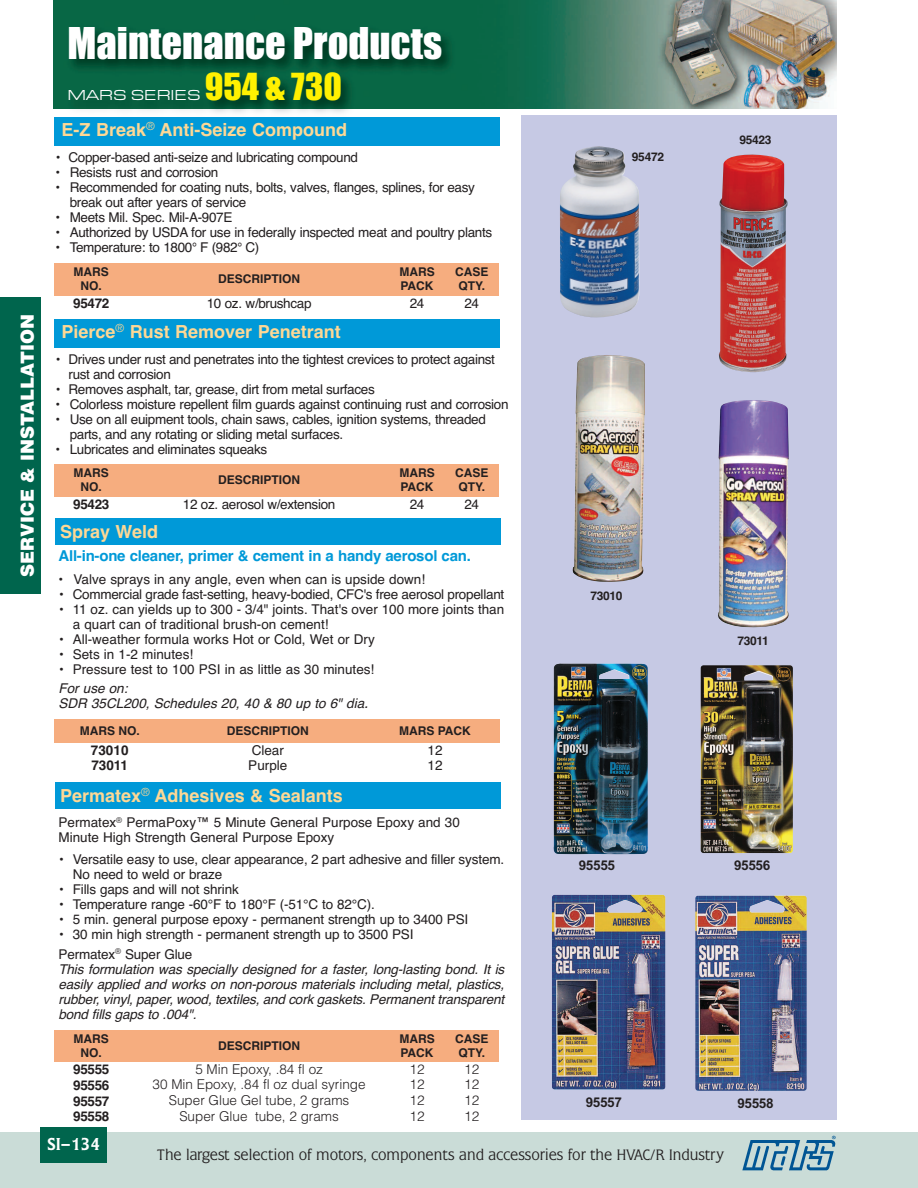
<style>
.page{position:relative;width:918px;height:1188px;background:#fff}
.page>*{position:absolute;margin:0;border:0;box-sizing:border-box;transform-origin:0 0}
.t1{font:40.5px "Impact";color:#fff}
.t2{font:34.5px "Impact";color:#fff101}
.t3{font:700 18px "Helvetica";color:#fed895}
.t4{font:900 18px "Helvetica";color:#fff}
.t5{font:18px "Flare Gothic Regular DTC";color:#fff}
.t6{font:15.75px "Flare Gothic Light DTC";color:#231f20}
.t7{font:700 15px "Helvetica";letter-spacing:-.015em;color:#0099d8}
.t8{font:15px "Eurostile Extended Roman DTC";color:#fff}
.t9{font:13.5px/15px "Helvetica";letter-spacing:-.025em;color:#231f20}
.t10{font:13.5px/15px "Helvetica";color:#231f20}
.t11{font:italic 13.5px/15px "Helvetica";letter-spacing:-.01em;color:#231f20}
.t12{font:300 13.5px "Helvetica";color:#231f20}
.t13{font:700 13.5px "Helvetica";letter-spacing:-.025em;color:#231f20}
.t14{font:700 13.5px "Arial";letter-spacing:-.025em;color:#231f20}
.t15{font:700 12px/13.5px "Helvetica";color:#231f20}
.s1{font-size:15px}
</style>
<div class="page">
<img style="left:54px;top:0;width:783px;height:108px">
<div style="left:0;top:297px;width:41px;height:297px;background:#00654d"></div>
<img style="left:58px;top:16px;width:779px;height:97px">
<div style="left:0;top:1132px;width:918px;height:56px;background:#cadcd7"></div>
<div style="left:41px;top:1127px;width:66px;height:36px;background:#00654d"></div>
<svg style="left:742px;top:1136px;width:94px;height:34px"></svg>
<div style="left:521px;top:115px;width:316px;height:1005px;background:#c6c9e4"></div>
<img style="left:560px;top:146px;width:80px;height:172px">
<img style="left:719px;top:154px;width:69px;height:218px">
<div style="left:54px;top:263px;width:75px;height:33px;background:#f6ad7f"></div>
<div style="left:129px;top:263px;width:261px;height:33px;background:#f6ad7f"></div>
<div style="left:390px;top:263px;width:54px;height:33px;background:#f6ad7f"></div>
<div style="left:444px;top:263px;width:55px;height:33px;background:#f6ad7f"></div>
<div style="left:54px;top:117px;width:446px;height:29px;background:#0099d8"></div>
<div style="left:54px;top:464px;width:75px;height:33px;background:#f6ad7f"></div>
<div style="left:129px;top:464px;width:261px;height:33px;background:#f6ad7f"></div>
<div style="left:390px;top:464px;width:54px;height:33px;background:#f6ad7f"></div>
<div style="left:444px;top:464px;width:55px;height:33px;background:#f6ad7f"></div>
<div style="left:54px;top:319px;width:446px;height:29px;background:#0099d8"></div>
<img style="left:572px;top:355px;width:73px;height:227px">
<div style="left:55px;top:518px;width:446px;height:27px;background:#0099d8"></div>
<div style="left:54px;top:720px;width:112px;height:23px;background:#f6ad7f"></div>
<div style="left:166px;top:720px;width:204px;height:23px;background:#f6ad7f"></div>
<div style="left:370px;top:720px;width:130px;height:23px;background:#f6ad7f"></div>
<img style="left:718px;top:400px;width:71px;height:228px">
<img style="left:552px;top:895px;width:113px;height:195px">
<img style="left:695px;top:896px;width:112px;height:195px">
<img style="left:701px;top:665px;width:92px;height:188px">
<img style="left:553px;top:663px;width:95px;height:191px">
<div style="left:55px;top:782px;width:446px;height:27px;background:#0099d8"></div>
<div style="left:54px;top:1030px;width:75px;height:32px;background:#f6ad7f"></div>
<div style="left:129px;top:1030px;width:261px;height:32px;background:#f6ad7f"></div>
<div style="left:390px;top:1030px;width:54px;height:32px;background:#f6ad7f"></div>
<div style="left:444px;top:1030px;width:55px;height:32px;background:#f6ad7f"></div>
<h3 class="t4" style="left:17px;top:577px;width:264px;rotate:-90deg">SERVICE &amp; INSTALLATION</h3>
<h1 class="t1" style="left:68px;top:21px;width:376px">Maintenance Products</h1>
<p class="t8" style="left:68px;top:86px;width:135px">MARS SERIES</p>
<h2 class="t2" style="left:205px;top:68px;width:139px">954 &amp; 730</h2>
<h3 class="t3" style="left:62px;top:119px;width:287px">E-Z Break<sup>®</sup> Anti-Seize Compound</h3>
<p class="t9" style="left:56px;top:150px;width:304px">• Copper-based anti-seize and lubricating compound</p>
<p class="t9" style="left:56px;top:165px;width:164px">• Resists rust and corrosion</p>
<p class="t9" style="left:70px;top:180px;width:407px;text-indent:-14px">• Recommended for coating nuts, bolts, valves, flanges, splines, for easy break out after years of service</p>
<p class="t9" style="left:56px;top:210px;width:178px">• Meets Mil. Spec. Mil-A-907E</p>
<p class="t9" style="left:56px;top:225px;width:438px">• Authorized by USDA for use in federally inspected meat and poultry plants</p>
<p class="t9" style="left:56px;top:240px;width:205px">• Temperature: to 1800° F (982° C)</p>
<p class="t15" style="left:74px;top:265px;width:37px;text-align:center">MARS<br>NO.</p>
<p class="t15" style="left:218px;top:272px;width:84px">DESCRIPTION</p>
<p class="t15" style="left:399px;top:265px;width:37px">MARS<br>PACK</p>
<p class="t15" style="left:455px;top:265px;width:35px">CASE<br>QTY.</p>
<p class="t13" style="left:73px;top:295px;width:38px">95472</p>
<p class="t9" style="left:207px;top:296px;width:106px">10 oz. w/brushcap</p>
<p class="t9" style="left:410px;top:296px;width:16px">24</p>
<p class="t9" style="left:464px;top:296px;width:16px">24</p>
<h3 class="t3" style="left:62px;top:321px;width:281px">Pierce<sup>®</sup> Rust Remover Penetrant</h3>
<p class="t9" style="left:69px;top:352px;width:428px;text-indent:-13px">• Drives under rust and penetrates into the tightest crevices to protect against rust and corrosion</p>
<p class="t9" style="left:56px;top:382px;width:321px">• Removes asphalt, tar, grease, dirt from metal surfaces</p>
<p class="t9" style="left:56px;top:397px;width:455px">• Colorless moisture repellent film guards against continuing rust and corrosion</p>
<p class="t9" style="left:70px;top:412px;width:418px;text-indent:-14px">• Use on all euipment tools, chain saws, cables, ignition systems, threaded parts, and any rotating or sliding metal surfaces.</p>
<p class="t9" style="left:56px;top:442px;width:213px">• Lubricates and eliminates squeaks</p>
<p class="t15" style="left:74px;top:466px;width:37px;text-align:center">MARS<br>NO.</p>
<p class="t15" style="left:218px;top:473px;width:84px">DESCRIPTION</p>
<p class="t15" style="left:399px;top:466px;width:37px">MARS<br>PACK</p>
<p class="t15" style="left:455px;top:466px;width:35px">CASE<br>QTY.</p>
<p class="t13" style="left:73px;top:496px;width:38px">95423</p>
<p class="t9" style="left:183px;top:497px;width:154px">12 oz. aerosol w/extension</p>
<p class="t9" style="left:410px;top:497px;width:16px">24</p>
<p class="t9" style="left:464px;top:497px;width:16px">24</p>
<h3 class="t3" style="left:60px;top:521px;width:100px">Spray Weld</h3>
<p class="t7" style="left:59px;top:547px;width:414px">All-in-one cleaner, primer &amp; cement in a handy aerosol can.</p>
<p class="t10" style="left:59px;top:572px;width:368px">• Valve sprays in any angle, even when can is upside down!</p>
<p class="t9" style="left:59px;top:587px;width:447px">• Commercial grade fast-setting, heavy-bodied, CFC's free aerosol propellant</p>
<p class="t10" style="left:73px;top:602px;width:433px;text-indent:-14px">• 11 oz. can yields up to 300 - 3/4" joints. That's over 100 more joints than a quart can of traditional brush-on cement!</p>
<p class="t10" style="left:59px;top:632px;width:317px">• All-weather formula works Hot or Cold, Wet or Dry</p>
<p class="t10" style="left:59px;top:647px;width:135px">• Sets in 1-2 minutes!</p>
<p class="t10" style="left:59px;top:662px;width:317px">• Pressure test to 100 PSI in as little as 30 minutes!</p>
<p class="t11" style="left:59px;top:681px;width:311px">For use on:<br>SDR 35CL200, Schedules 20, 40 &amp; 80 up to 6" dia<span class="s1">.</span></p>
<p class="t15" style="left:80px;top:724px;width:62px">MARS NO.</p>
<p class="t15" style="left:227px;top:724px;width:84px">DESCRIPTION</p>
<p class="t15" style="left:399px;top:724px;width:73px">MARS PACK</p>
<p class="t13" style="left:91px;top:742px;width:39px">73010</p>
<p class="t9" style="left:252px;top:742px;width:34px">Clear</p>
<p class="t9" style="left:427px;top:742px;width:17px">12</p>
<p class="t13" style="left:91px;top:757px;width:38px">73011</p>
<p class="t9" style="left:248px;top:758px;width:41px">Purple</p>
<p class="t9" style="left:427px;top:758px;width:17px">12</p>
<h3 class="t3" style="left:60px;top:785px;width:284px">Permatex<sup>®</sup> Adhesives &amp; Sealants</h3>
<p class="t10" style="left:59px;top:815px;width:403px">Permatex<sup>®</sup> PermaPoxy™ 5 Minute General Purpose Epoxy and 30<br>Minute High Strength General Purpose Epoxy</p>
<p class="t9" style="left:73px;top:852px;width:433px;text-indent:-14px">• Versatile easy to use, clear appearance, 2 part adhesive and filler system.<br>No need to weld or braze</p>
<p class="t9" style="left:59px;top:882px;width:181px">• Fills gaps and will not shrink</p>
<p class="t9" style="left:59px;top:897px;width:317px">• Temperature range -60°F to 180°F (-51°C to 82°C).</p>
<p class="t9" style="left:59px;top:912px;width:411px">• 5 min. general purpose epoxy - permanent strength up to 3400 PSI</p>
<p class="t9" style="left:59px;top:925px;width:357px;line-height:19.4px">• 30 min high strength - permanent strength up to 3500 PSI<br>Permatex<sup>®</sup> Super Glue</p>
<p class="t11" style="left:59px;top:962px;width:447px;text-align:justify">This formulation was specially designed for a faster, long-lasting bond. It is easily applied and works on non-porous materials including metal, plastics, rubber, vinyl, paper, wood, textiles, and cork gaskets. Permanent transparent bond fills gaps to .004".</p>
<p class="t15" style="left:74px;top:1032px;width:37px;text-align:center">MARS<br>NO.</p>
<p class="t15" style="left:218px;top:1039px;width:84px">DESCRIPTION</p>
<p class="t15" style="left:399px;top:1032px;width:37px">MARS<br>PACK</p>
<p class="t15" style="left:455px;top:1032px;width:35px">CASE<br>QTY.</p>
<p class="t13" style="left:73px;top:1062px;width:38px">95555</p>
<p class="t12" style="left:195px;top:1061px;width:129px">5 Min Epoxy, .84 fl oz</p>
<p class="t12" style="left:410px;top:1061px;width:16px">12</p>
<p class="t12" style="left:464px;top:1061px;width:16px">12</p>
<p class="t13" style="left:73px;top:1077px;width:38px">95556</p>
<p class="t12" style="left:153px;top:1077px;width:214px">30 Min Epoxy, .84 fl oz dual syringe</p>
<p class="t12" style="left:410px;top:1077px;width:16px">12</p>
<p class="t12" style="left:464px;top:1077px;width:16px">12</p>
<p class="t13" style="left:73px;top:1093px;width:38px">95557</p>
<p class="t12" style="left:169px;top:1093px;width:182px">Super Glue Gel tube, 2 grams</p>
<p class="t12" style="left:410px;top:1093px;width:16px">12</p>
<p class="t12" style="left:464px;top:1093px;width:16px">12</p>
<p class="t13" style="left:73px;top:1109px;width:38px">95558</p>
<p class="t12" style="left:179px;top:1108px;width:161px">Super Glue tube, 2 grams</p>
<p class="t12" style="left:410px;top:1108px;width:16px">12</p>
<p class="t12" style="left:464px;top:1108px;width:16px">12</p>
<p class="t15" style="left:632px;top:150px;width:34px">95472</p>
<p class="t15" style="left:739px;top:133px;width:34px">95423</p>
<p class="t15" style="left:590px;top:589px;width:34px">73010</p>
<p class="t15" style="left:737px;top:634px;width:33px">73011</p>
<p class="t14" style="left:579px;top:858px;width:38px">95555</p>
<p class="t14" style="left:734px;top:858px;width:38px">95556</p>
<p class="t14" style="left:586px;top:1095px;width:38px">95557</p>
<p class="t14" style="left:737px;top:1095px;width:38px">95558</p>
<h3 class="t5" style="left:47px;top:1133px;width:54px">SI–134</h3>
<p class="t6" style="left:157px;top:1145px;width:569px">The largest selection of motors, components and accessories for the HVAC/R Industry</p>
</div>
